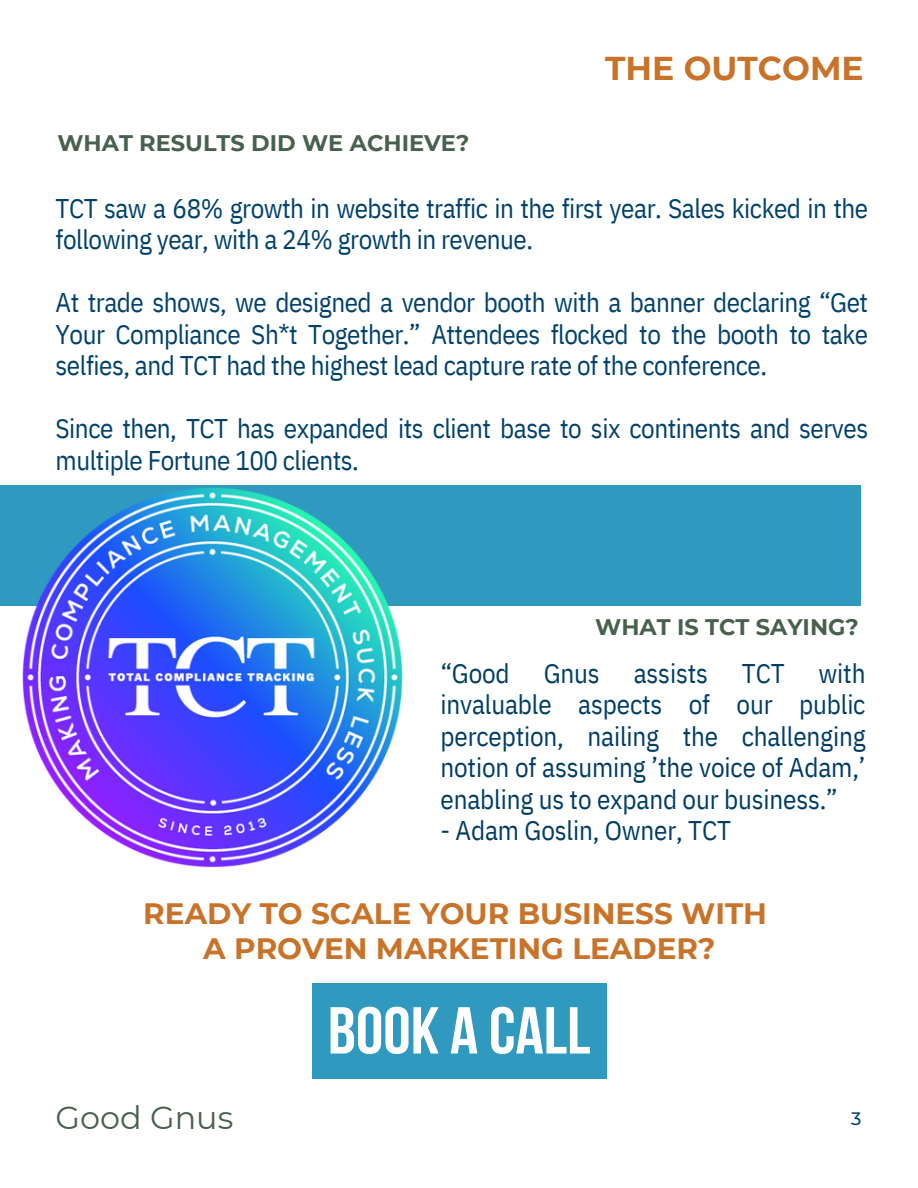
<style>
.page{position:relative;width:918px;height:1188px;background:#fff}
.page>*{position:absolute;margin:0;border:0;box-sizing:border-box;transform-origin:0 0}
.t1{font:700 33px "Montserrat";color:#c87329}
.t2{font:31.8px "Montserrat";color:#48604e}
.t3{font:700 29.4px/34.8px "Montserrat";color:#c87329;text-align:center}
.t4{font:27px/31.5px "IBM Plex Sans Cond";letter-spacing:-.02em;color:#00416b}
.t5{font:27px/31.5px "IBM Plex Sans Cond";letter-spacing:-.005em;color:#003d65;text-align:justify}
.t6{font:700 22.5px "Montserrat";color:#48604e}
.t7{font:500 18px "Montserrat";color:#00416b}
</style>
<div class="page">
<div style="left:0;top:485px;width:861px;height:121px;background:#3099bf"></div>
<div style="left:312px;top:984px;width:294px;height:95px;background:#3099bf"></div>
<svg style="left:331px;top:1007px;width:108px;height:47px"></svg>
<svg style="left:451px;top:1007px;width:26px;height:47px"></svg>
<svg style="left:491px;top:1007px;width:99px;height:47px"></svg>
<img style="left:22px;top:487px;width:381px;height:381px">
<h4 class="t6" style="left:57px;top:129px;width:413px">WHAT RESULTS DID WE ACHIEVE?</h4>
<h4 class="t1" style="left:605px;top:48px;width:260px">THE OUTCOME</h4>
<h1 class="t4" style="left:56px;top:192px;width:814px">TCT saw a 68% growth in website traffic in the first year. Sales kicked in the following year, with a 24% growth in revenue.</h1>
<p class="t4" style="left:56px;top:286px;width:814px;text-align:justify">At trade shows, we designed a vendor booth with a banner declaring “Get Your Compliance Sh*t Together.” Attendees flocked to the booth to take selfies, and TCT had the highest lead capture rate of the conference.</p>
<h4 class="t4" style="left:56px;top:412px;width:814px">Since then, TCT has expanded its client base to six continents and serves multiple Fortune 100 clients.</h4>
<h3 class="t6" style="left:595px;top:613px;width:265px">WHAT IS TCT SAYING?</h3>
<h2 class="t5" style="left:440px;top:657px;width:427px;text-indent:378px">with invaluable aspects of our public perception, nailing the challenging notion of assuming ’the voice of Adam,’ enabling us to expand our business.”</h2>
<h2 class="t5" style="left:440px;top:814px;width:292px">- Adam Goslin, Owner, TCT</h2>
<h2 class="t5" style="left:440px;top:657px;width:71px">“Good</h2>
<h2 class="t5" style="left:544px;top:657px;width:57px">Gnus</h2>
<h2 class="t5" style="left:634px;top:657px;width:76px">assists</h2>
<h2 class="t5" style="left:742px;top:657px;width:44px">TCT</h2>
<p class="t3" style="left:143px;top:896px;width:625px">READY TO SCALE YOUR BUSINESS WITH<br>A PROVEN MARKETING LEADER?</p>
<p class="t2" style="left:56px;top:1098px;width:179px">Good Gnus</p>
<p class="t7" style="left:851px;top:1107px;width:12px">3</p>
</div>
